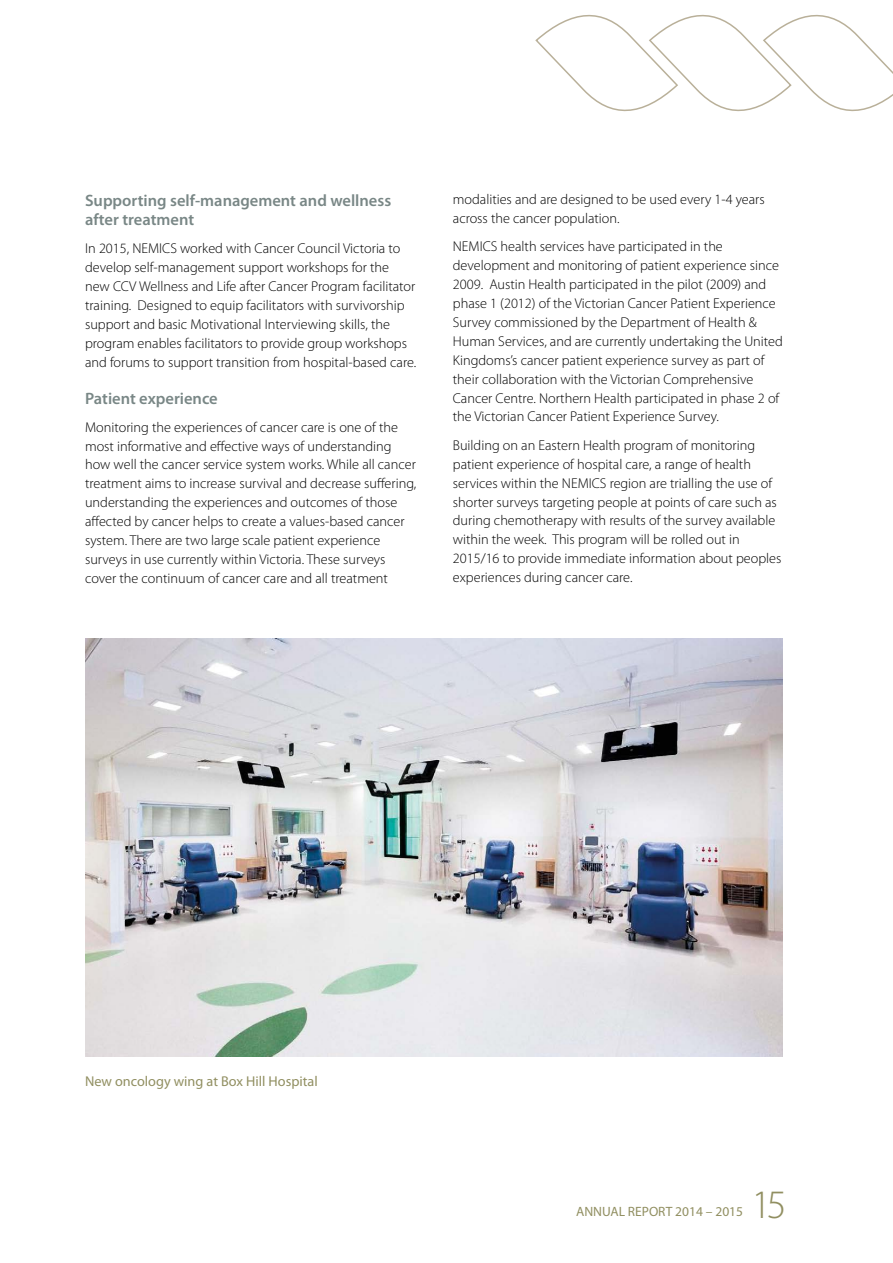
<style>
.page{position:relative;width:893px;height:1263px;background:#fff}
.page>*{position:absolute;margin:0;border:0;box-sizing:border-box;transform-origin:0 0}
.t1{font:300 40.5px "Myriad Pro";color:#918f61}
.t2{font:600 16.5px/18.9px "Myriad Pro";color:#798786}
.t3{font:300 14.25px/18.9px "Myriad Pro";color:#000}
.t4{font:14.25px "Myriad Pro";color:#918f61}
.t5{font:13.5px "Myriad Pro";color:#918f61}
</style>
<div class="page">
<img style="left:85px;top:639px;width:697px;height:417px">
<svg style="left:535px;top:14px;width:358px;height:98px"></svg>
<p class="t2" style="left:85px;top:190px;width:308px">Supporting self-management and wellness after treatment</p>
<p class="t3" style="left:85px;top:239px;width:333px">In 2015, NEMICS worked with Cancer Council Victoria to develop self-management support workshops for the new CCV Wellness and Life after Cancer Program facilitator training. Designed to equip facilitators with survivorship support and basic Motivational Interviewing skills, the program enables facilitators to provide group workshops and forums to support transition from hospital-based care.</p>
<p class="t2" style="left:85px;top:389px;width:134px">Patient experience</p>
<p class="t3" style="left:85px;top:417px;width:333px">Monitoring the experiences of cancer care is one of the most informative and effective ways of understanding how well the cancer service system works. While all cancer treatment aims to increase survival and decrease suffering, understanding the experiences and outcomes of those affected by cancer helps to create a values-based cancer system. There are two large scale patient experience surveys in use currently within Victoria. These surveys cover the continuum of cancer care and all treatment</p>
<p class="t3" style="left:453px;top:190px;width:313px">modalities and are designed to be used every 1-4 years across the cancer population.</p>
<p class="t3" style="left:453px;top:237px;width:332px">NEMICS health services have participated in the development and monitoring of patient experience since 2009. Austin Health participated in the pilot (2009) and phase 1 (2012) of the Victorian Cancer Patient Experience Survey commissioned by the Department of Health &amp; Human Services, and are currently undertaking the United Kingdoms’s cancer patient experience survey as part of their collaboration with the Victorian Comprehensive Cancer Centre. Northern Health participated in phase 2 of the Victorian Cancer Patient Experience Survey.</p>
<p class="t3" style="left:453px;top:435px;width:330px">Building on an Eastern Health program of monitoring patient experience of hospital care, a range of health services within the NEMICS region are trialling the use of shorter surveys targeting people at points of care such as during chemotherapy with results of the survey available within the week. This program will be rolled out in 2015/16 to provide immediate information about peoples experiences during cancer care.</p>
<p class="t4" style="left:85px;top:1072px;width:234px">New oncology wing at Box Hill Hospital</p>
<p class="t5" style="left:576px;top:1203px;width:169px">ANNUAL REPORT 2014 – 2015</p>
<h1 class="t1" style="left:752px;top:1180px;width:37px">15</h1>
</div>
